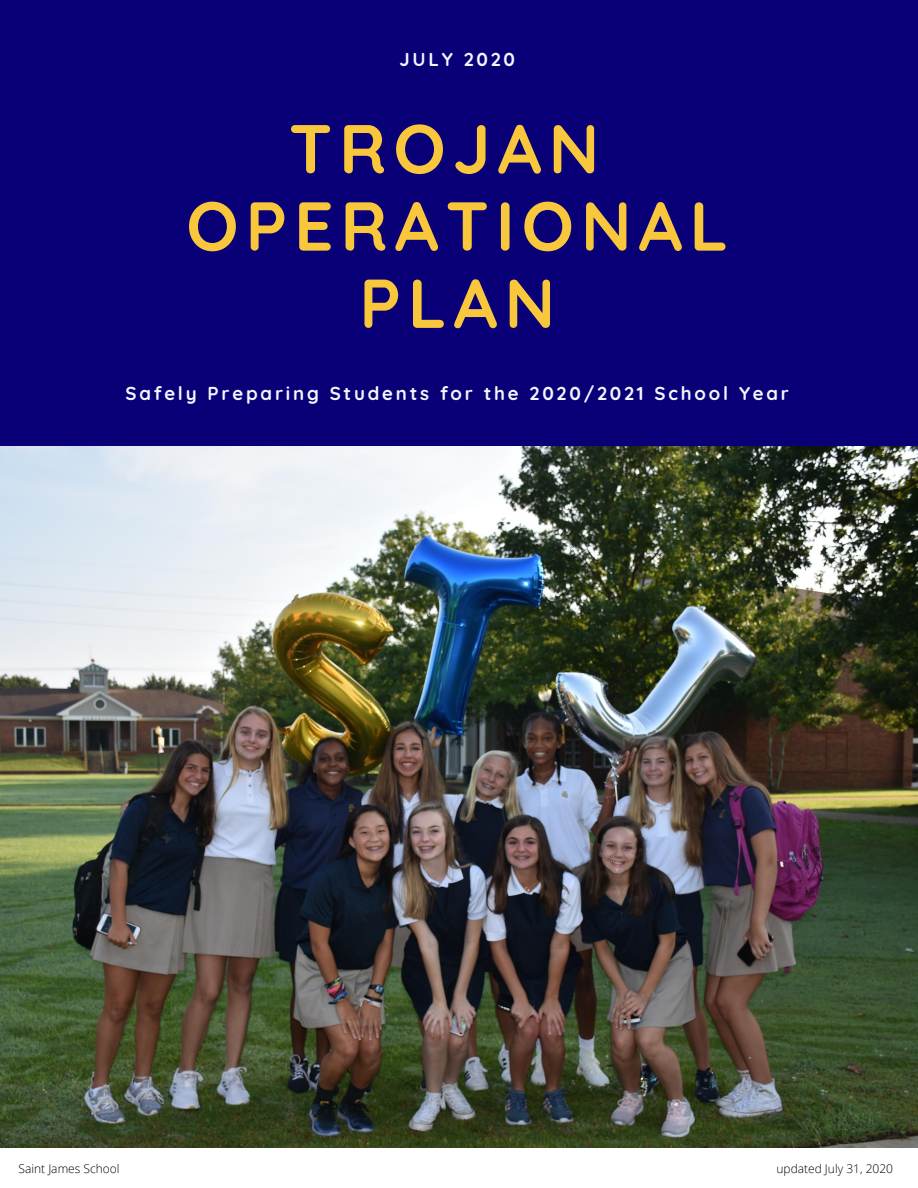
<style>
.page{position:relative;width:918px;height:1188px;background:#fff}
.page>*{position:absolute;margin:0;border:0;box-sizing:border-box;transform-origin:0 0}
.t1{font:700 69px/77.2px "Quicksand";letter-spacing:.1em;color:#f9c73c;text-align:center}
.t2{font:700 18.6px "Quicksand";letter-spacing:.15em;color:#f2f7ff}
.t3{font:300 12px "Open Sans";color:#000}
</style>
<div class="page">
<div style="left:0;top:0;width:918px;height:447px;background:#090077"></div>
<img style="left:0;top:447px;width:918px;height:700px">
<p class="t2" style="left:399px;top:47px;width:117px">JULY 2020</p>
<h1 class="t1" style="left:186px;top:109px;width:543px">TROJAN<br>OPERATIONAL<br>PLAN</h1>
<p class="t2" style="left:125px;top:381px;width:665px">Safely Preparing Students for the 2020/2021 School Year</p>
<p class="t3" style="left:19px;top:1160px;width:103px">Saint James School</p>
<p class="t3" style="left:776px;top:1160px;width:118px">updated July 31, 2020</p>
</div>
